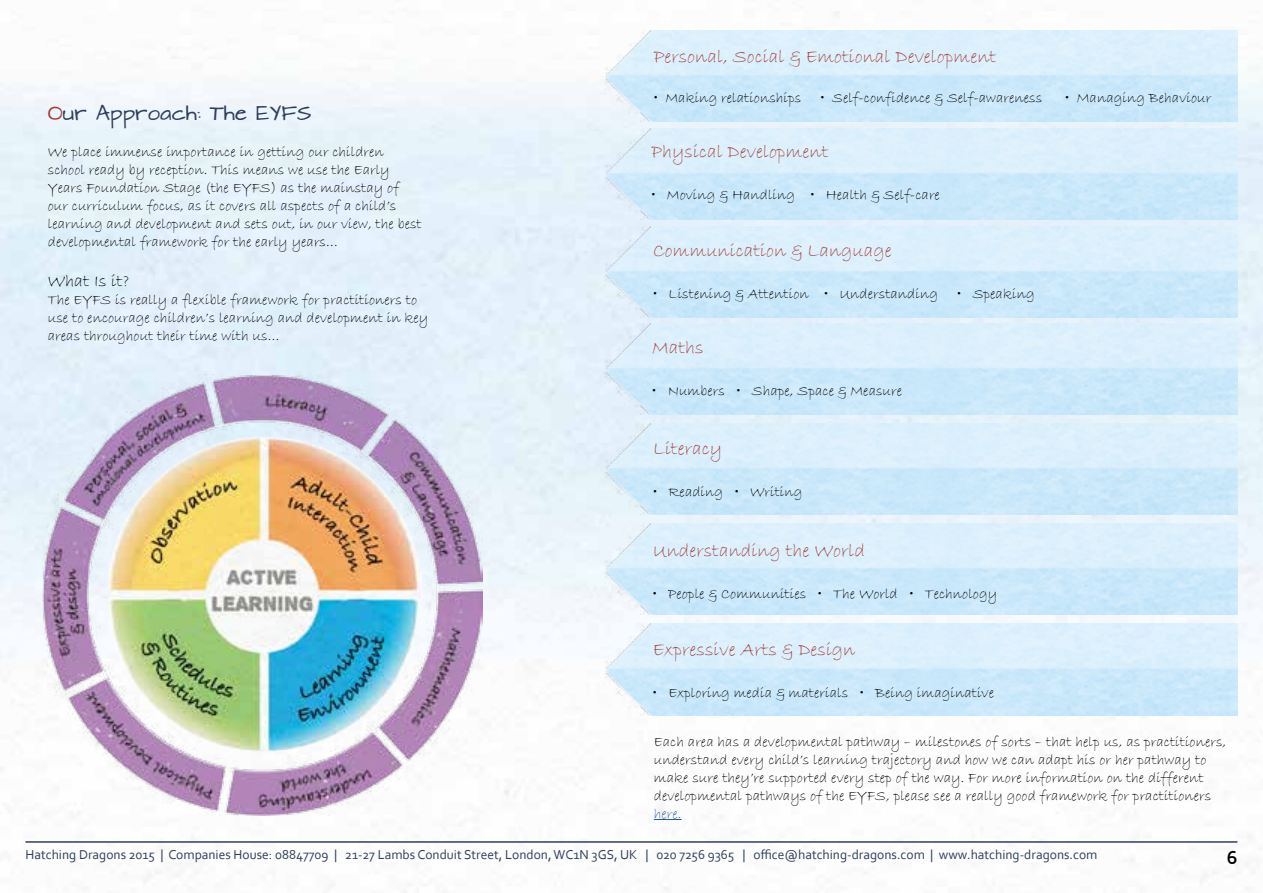
<style>
.page{position:relative;width:1263px;height:893px;background:#fff}
.page>*{position:absolute;margin:0;border:0;box-sizing:border-box;transform-origin:0 0}
.t1{font:19.5px "Bradley Hand ITC";color:#a44039}
.t2{font:700 19.5px "Corbel";color:#000}
.t3{font:18px "Architects Daughter";color:#303f5a}
.t4{font:18px "Bradley Hand ITC";color:#000}
.t5{font:15px/18px "Bradley Hand ITC";color:#000}
.t6{font:15px "Bradley Hand ITC";color:#275b9b}
.t7{font:13.5px "Corbel";color:#303f5a}
.s1{color:#a44039}
</style>
<div class="page">
<hr style="left:26px;top:841px;width:1211px;height:2px;background:#303f5a">
<svg style="left:654px;top:819px;width:28px;height:1px"></svg>
<img style="left:42px;top:374px;width:441px;height:441px">
<img style="left:97px;top:425px;width:331px;height:339px">
<p class="t3" style="left:48px;top:103px;width:265px"><span class="s1">O</span>ur Approach: The EYFS</p>
<p class="t5" style="left:48px;top:143px;width:375px">We place immense importance in getting our children school ready by reception. This means we use the Early Years Foundation Stage (the EYFS) as the mainstay of our curriculum focus, as it covers all aspects of a child’s learning and development and sets out, in our view, the best developmental framework for the early years…</p>
<p class="t4" style="left:48px;top:269px;width:83px">What Is it?</p>
<p class="t5" style="left:48px;top:291px;width:382px">The EYFS is really a flexible framework for practitioners to use to encourage children’s learning and development in key areas throughout their time with us…</p>
<h1 class="t1" style="left:654px;top:44px;width:344px">Personal, Social &amp; Emotional Development</h1>
<p class="t5" style="left:654px;top:89px;width:149px">• Making relationships</p>
<p class="t5" style="left:820px;top:89px;width:223px">• Self-confidence &amp; Self-awareness</p>
<p class="t5" style="left:1065px;top:89px;width:148px">• Managing Behaviour</p>
<h1 class="t1" style="left:651px;top:139px;width:178px">Physical Development</h1>
<p class="t5" style="left:651px;top:186px;width:290px">• Moving &amp; Handling • Health &amp; Self-care</p>
<h1 class="t1" style="left:653px;top:238px;width:240px">Communication &amp; Language</h1>
<p class="t5" style="left:653px;top:285px;width:287px">• Listening &amp; Attention • Understanding</p>
<p class="t5" style="left:957px;top:285px;width:79px">• Speaking</p>
<h1 class="t1" style="left:652px;top:335px;width:53px">Maths</h1>
<p class="t5" style="left:652px;top:382px;width:251px">• Numbers • Shape, Space &amp; Measure</p>
<h1 class="t1" style="left:653px;top:436px;width:71px">Literacy</h1>
<p class="t5" style="left:653px;top:483px;width:151px">• Reading • Writing</p>
<h1 class="t1" style="left:653px;top:538px;width:214px">Understanding the World</h1>
<p class="t5" style="left:653px;top:585px;width:346px">• People &amp; Communities • The World • Technology</p>
<h1 class="t1" style="left:653px;top:637px;width:204px">Expressive Arts &amp; Design</h1>
<p class="t5" style="left:653px;top:684px;width:343px">• Exploring media &amp; materials • Being imaginative</p>
<p class="t5" style="left:654px;top:733px;width:574px">Each area has a developmental pathway – milestones of sorts – that help us, as practitioners, understand every child’s learning trajectory and how we can adapt his or her pathway to make sure they’re supported every step of the way. For more information on the different developmental pathways of the EYFS, please see a really good framework for practitioners</p>
<p class="t6" style="left:654px;top:805px;width:29px">here.</p>
<p class="t7" style="left:26px;top:847px;width:1073px">Hatching Dragons 2015 | Companies House: 08847709 | 21-27 Lambs Conduit Street, London, WC1N 3GS, UK | 020 7256 9365 | office@hatching-dragons.com | www.hatching-dragons.com</p>
<h1 class="t2" style="left:1227px;top:845px;width:12px">6</h1>
</div>
